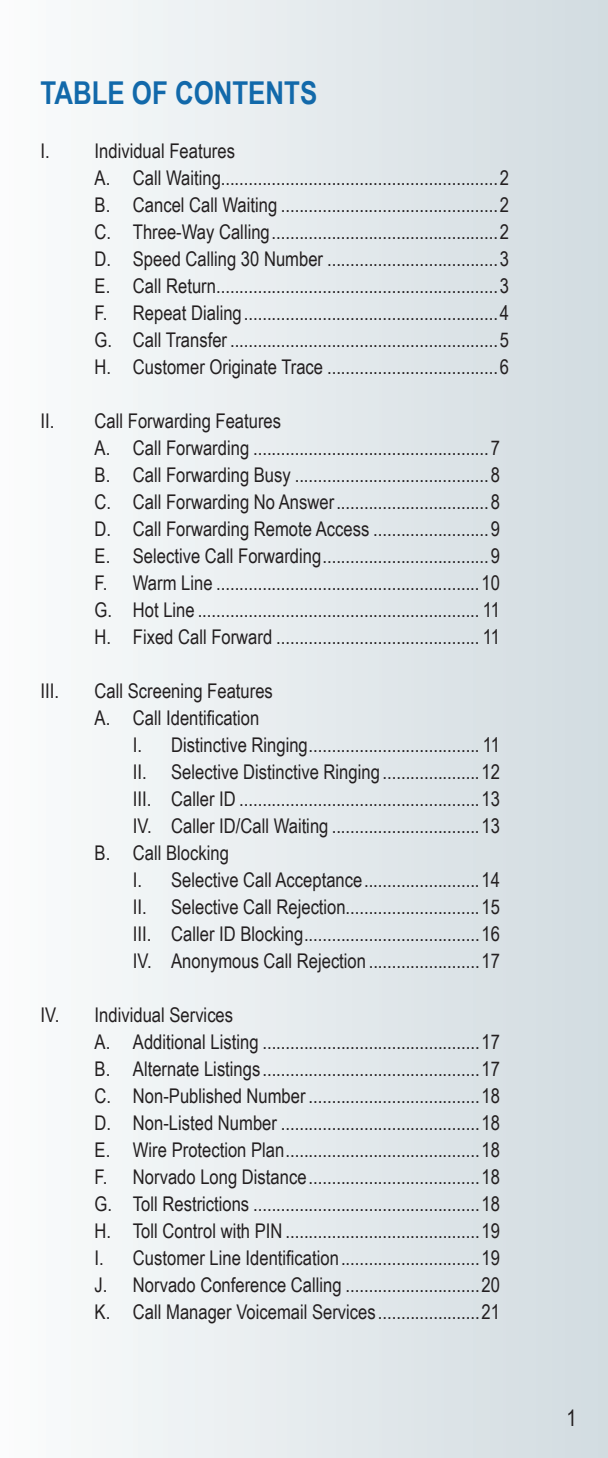
<style>
.page{position:relative;width:608px;height:1458px;background:#fff}
.page>*{position:absolute;margin:0;border:0;box-sizing:border-box;transform-origin:0 0}
.t1{font:700 31.5px "Arial Narrow";color:#1269aa}
.t2{font:22.5px "Arial Narrow";color:#231f20}
.t3{font:20.25px/27px "Arial Narrow";color:#231f20}
</style>
<div class="page">
<div style="left:0;top:0;width:608px;height:1458px;background:linear-gradient(to right,#fbfcfc,#d1dbe0)"></div>
<h1 class="t1" style="left:40px;top:69px;width:278px">TABLE OF CONTENTS</h1>
<p class="t3" style="left:95px;top:137px;width:416px;text-indent:-54px">I. Individual Features<br>A. Call Waiting............................................................2<br>B. Cancel Call Waiting ...............................................2<br>C. Three-Way Calling.................................................2<br>D. Speed Calling 30 Number .....................................3<br>E. Call Return.............................................................3<br>F. Repeat Dialing.......................................................4<br>G. Call Transfer ..........................................................5<br>H. Customer Originate Trace .....................................6</p>
<p class="t3" style="left:95px;top:406px;width:407px;text-indent:-54px">II. Call Forwarding Features<br>A. Call Forwarding ...................................................7<br>B. Call Forwarding Busy ..........................................8<br>C. Call Forwarding No Answer.................................8<br>D. Call Forwarding Remote Access .........................9<br>E. Selective Call Forwarding....................................9<br>F. Warm Line .........................................................10<br>G. Hot Line ............................................................. 11<br>H. Fixed Call Forward ............................................ 11</p>
<p class="t3" style="left:41px;top:676px;width:20px">III.</p>
<p class="t3" style="left:95px;top:676px;width:180px">Call Screening Features</p>
<p class="t3" style="left:95px;top:703px;width:166px">A. Call Identification</p>
<p class="t3" style="left:133px;top:730px;width:368px">I. Distinctive Ringing..................................... 11</p>
<p class="t3" style="left:133px;top:757px;width:368px">II. Selective Distinctive Ringing .....................12</p>
<p class="t3" style="left:133px;top:784px;width:368px">III. Caller ID ....................................................13</p>
<p class="t3" style="left:133px;top:811px;width:368px">IV. Caller ID/Call Waiting ................................13</p>
<p class="t3" style="left:95px;top:838px;width:136px">B. Call Blocking</p>
<p class="t3" style="left:133px;top:865px;width:368px">I. Selective Call Acceptance.........................14</p>
<p class="t3" style="left:133px;top:892px;width:368px">II. Selective Call Rejection.............................15</p>
<p class="t3" style="left:133px;top:919px;width:368px">III. Caller ID Blocking......................................16</p>
<p class="t3" style="left:133px;top:946px;width:368px">IV. Anonymous Call Rejection ........................17</p>
<p class="t3" style="left:95px;top:1000px;width:407px;text-indent:-54px">IV. Individual Services<br>A. Additional Listing ...............................................17<br>B. Alternate Listings...............................................17<br>C. Non-Published Number .....................................18<br>D. Non-Listed Number ...........................................18<br>E. Wire Protection Plan..........................................18<br>F. Norvado Long Distance.....................................18<br>G. Toll Restrictions .................................................18<br>H. Toll Control with PIN..........................................19<br>I. Customer Line Identification..............................19<br>J. Norvado Conference Calling .............................20<br>K. Call Manager Voicemail Services......................21</p>
<p class="t2" style="left:566px;top:1402px;width:12px">1</p>
</div>
